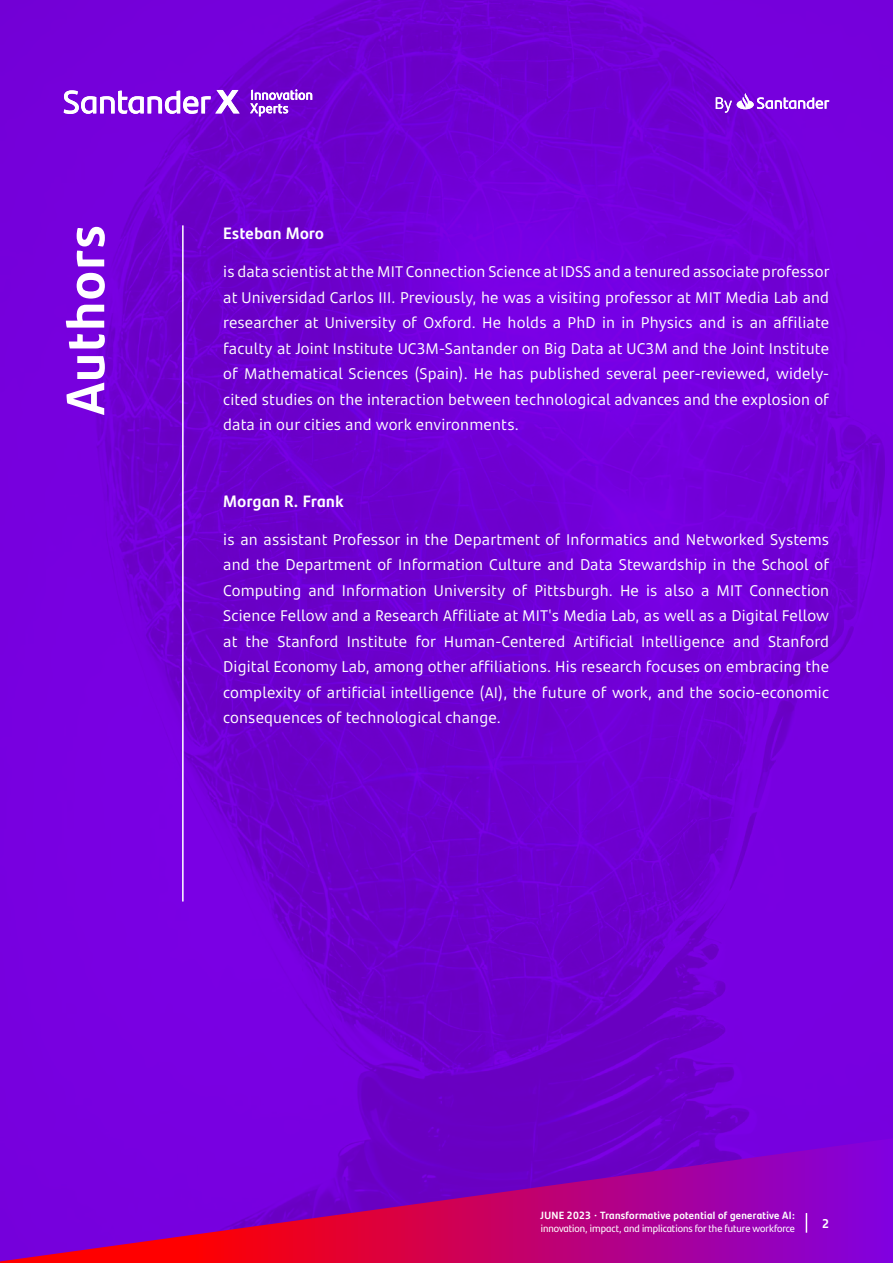
<style>
.page{position:relative;width:893px;height:1263px;background:#fff}
.page>*{position:absolute;margin:0;border:0;box-sizing:border-box;transform-origin:0 0}
.t1{font:700 54px "Santander Headline";letter-spacing:.04em;color:#fff}
.t2{font:700 16.5px "Santander Headline";letter-spacing:.03em;color:#fff}
.t3{font:15px/25.5px "Santander Micro Text";letter-spacing:.01em;color:#fff;text-align:justify}
.t4{font:700 12.75px "Santander Headline";color:#fff}
.t5{font:10.5px "Santander Headline";color:#fff}
.t6{font:700 10.5px "Santander Headline";letter-spacing:.03em;color:#fff}
</style>
<div class="page">
<img style="left:0;top:0;width:893px;height:1137px">
<hr style="left:182px;top:225px;width:2px;height:676px;background:#fff">
<svg style="left:716px;top:93px;width:113px;height:20px"></svg>
<svg style="left:0;top:1137px;width:893px;height:126px;background:#9400ab"></svg>
<svg style="left:806px;top:1213px;width:1px;height:20px"></svg>
<svg style="left:64px;top:90px;width:176px;height:24px"></svg>
<svg style="left:250px;top:89px;width:62px;height:27px"></svg>
<h1 class="t1" style="left:43px;top:415px;width:191px;rotate:-90deg">Authors</h1>
<p class="t2" style="left:223px;top:220px;width:102px">Esteban Moro</p>
<p class="t3" style="left:223px;top:259px;width:608px">is data scientist at the MIT Connection Science at IDSS and a tenured associate professor at Universidad Carlos III. Previously, he was a visiting professor at MIT Media Lab and researcher at University of Oxford. He holds a PhD in in Physics and is an affiliate faculty at Joint Institute UC3M-Santander on Big Data at UC3M and the Joint Institute of Mathematical Sciences (Spain). He has published several peer-reviewed, widely&shy;cited studies on the interaction between technological advances and the explosion of data in our cities and work environments.</p>
<p class="t2" style="left:223px;top:488px;width:122px">Morgan R. Frank</p>
<p class="t3" style="left:223px;top:526px;width:607px">is an assistant Professor in the Department of Informatics and Networked Systems and the Department of Information Culture and Data Stewardship in the School of Computing and Information University of Pittsburgh. He is also a MIT Connection Science Fellow and a Research Affiliate at MIT's Media Lab, as well as a Digital Fellow at the Stanford Institute for Human-Centered Artificial Intelligence and Stanford Digital Economy Lab, among other affiliations. His research focuses on embracing the complexity of artificial intelligence (AI), the future of work, and the socio-economic consequences of technological change.</p>
<p class="t6" style="left:540px;top:1207px;width:256px">JUNE 2023 · Transformative potential of generative AI:</p>
<p class="t5" style="left:541px;top:1221px;width:256px">innovation, impact, and implications for the future workforce</p>
<p class="t4" style="left:822px;top:1213px;width:9px">2</p>
</div>
